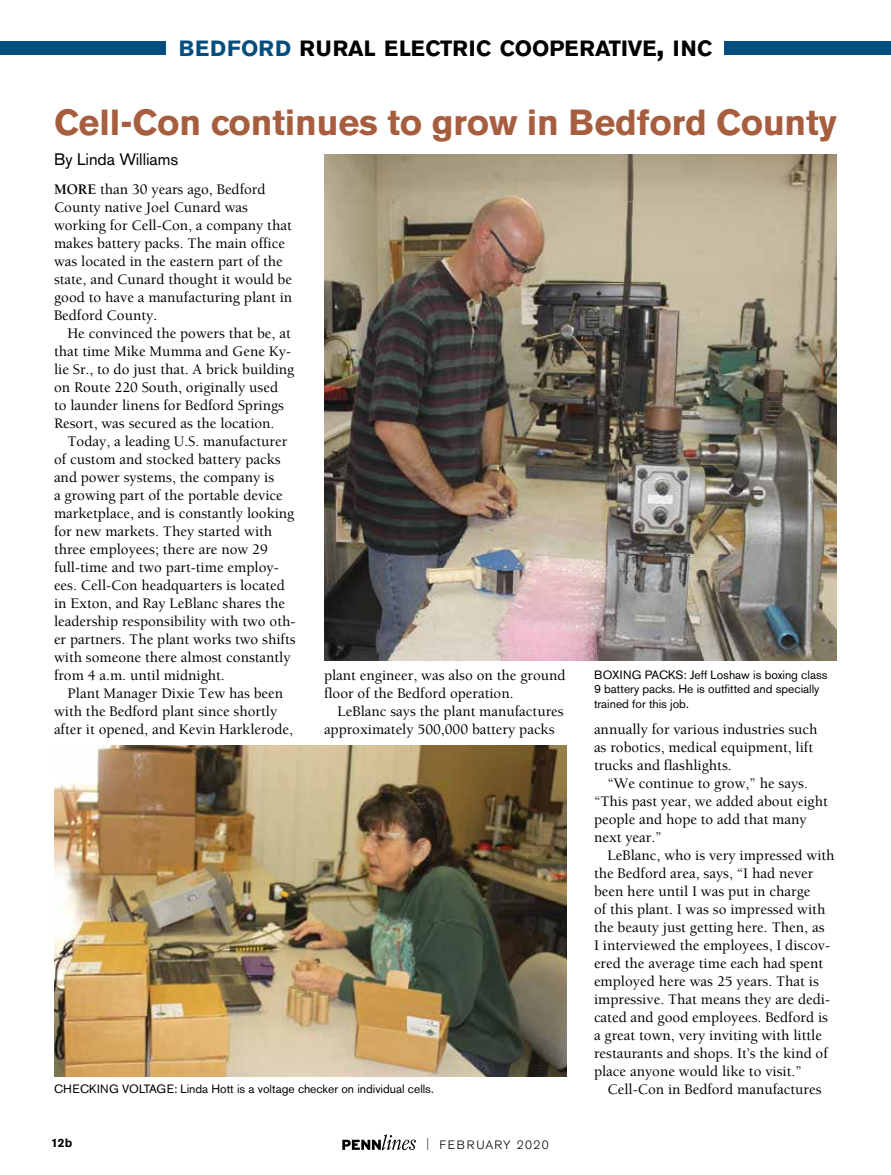
<style>
.page{position:relative;width:891px;height:1175px;background:#fff}
.page>*{position:absolute;margin:0;border:0;box-sizing:border-box;transform-origin:0 0}
.t1{font:700 36px "Akzidenz Grotesk BE";letter-spacing:-.005em;color:#a75e3e}
.t2{font:700 21.9px "Akzidenz Grotesk BE";color:#000}
.t3{font:16.5px "Akzidenz Grotesk BE";color:#000}
.t4{font:500 15px/18px "Berkeley Std";color:#000}
.t5{font:12px/14.4px "Akzidenz Grotesk BE";color:#000}
.t6{font:300 12px "Akzidenz Grotesk BE";letter-spacing:.11em;color:#000}
.t7{font:700 12px "Akzidenz Grotesk BE";color:#000}
.s1{color:#014e7e}
.s2{font-size:31.2px}
.s3{font-weight:700}
.s4{font-stretch:condensed}
</style>
<div class="page">
<svg style="left:342px;top:1134px;width:74px;height:16px"></svg>
<div style="left:725px;top:41px;width:166px;height:13px;background:#014e7e"></div>
<div style="left:0;top:41px;width:166px;height:13px;background:#014e7e"></div>
<img style="left:324px;top:154px;width:513px;height:506px">
<img style="left:54px;top:745px;width:513px;height:331px">
<h2 class="t2" style="left:179px;top:35px;width:535px"><span class="s1">BEDFORD</span> RURAL ELECTRIC COOPERATIVE<span class="s2">,</span> INC</h2>
<h1 class="t1" style="left:54px;top:102px;width:784px">Cell-Con continues to grow in Bedford County</h1>
<p class="t3" style="left:54px;top:150px;width:126px">By Linda Williams</p>
<p class="t4" style="left:54px;top:180px;width:240px"><span class="s3">MORE</span> than 30 years ago, Bedford<br>County native Joel Cunard was working for Cell-Con, a company that makes battery packs. The main office was located in the eastern part of the state, and Cunard thought it would be good to have a manufacturing plant in<br>Bedford County.</p>
<p class="t4" style="left:54px;top:324px;width:242px;text-indent:14px">He convinced the powers that be, at that time Mike Mumma and Gene Ky&shy;lie Sr., to do just that. A brick building on Route 220 South, originally used<br>to launder linens for Bedford Springs Resort, was secured as the location.</p>
<p class="t4" style="left:54px;top:432px;width:243px;text-indent:14px">Today, a leading U.S. manufacturer of custom and stocked battery packs and power systems, the company is<br>a growing part of the portable device marketplace, and is constantly looking for new markets. They started with three employees; there are now 29 full-time and two part-time employ&shy;ees. Cell-Con headquarters is located in Exton, and Ray LeBlanc shares the leadership responsibility with two oth&shy;er partners. The plant works two shifts with someone there almost constantly from 4 a.m. until midnight.</p>
<p class="t4" style="left:54px;top:684px;width:241px;text-indent:14px">Plant Manager Dixie Tew has been with the Bedford plant since shortly after it opened, and Kevin Harklerode,</p>
<p class="t4" style="left:324px;top:666px;width:243px">plant engineer, was also on the ground floor of the Bedford operation.</p>
<p class="t4" style="left:324px;top:702px;width:241px;text-indent:14px">LeBlanc says the plant manufactures approximately 500,000 battery packs</p>
<p class="t5" style="left:54px;top:1081px;width:381px">CHECKING VOLTAGE: Linda Hott is a voltage checker on individual cells.</p>
<p class="t7" style="left:51px;top:1136px;width:22px">12b</p>
<p class="t6" style="left:426px;top:1137px;width:124px"><span class="s4">|</span> FEBRUARY 2020</p>
<p class="t5" style="left:594px;top:667px;width:235px">BOXING PACKS: Jeff Loshaw is boxing class<br>9 battery packs. He is outfitted and specially trained for this job.</p>
<p class="t4" style="left:594px;top:720px;width:225px">annually for various industries such as robotics, medical equipment, lift trucks and flashlights.</p>
<p class="t4" style="left:594px;top:774px;width:235px;text-indent:14px">“We continue to grow,” he says. “This past year, we added about eight people and hope to add that many next year.”</p>
<p class="t4" style="left:594px;top:846px;width:242px;text-indent:14px">LeBlanc, who is very impressed with the Bedford area, says, “I had never been here until I was put in charge<br>of this plant. I was so impressed with the beauty just getting here. Then, as<br>I interviewed the employees, I discov&shy;ered the average time each had spent employed here was 25 years. That is impressive. That means they are dedi&shy;cated and good employees. Bedford is a great town, very inviting with little restaurants and shops. It’s the kind of place anyone would like to visit.”</p>
<p class="t4" style="left:608px;top:1080px;width:216px">Cell-Con in Bedford manufactures</p>
</div>
